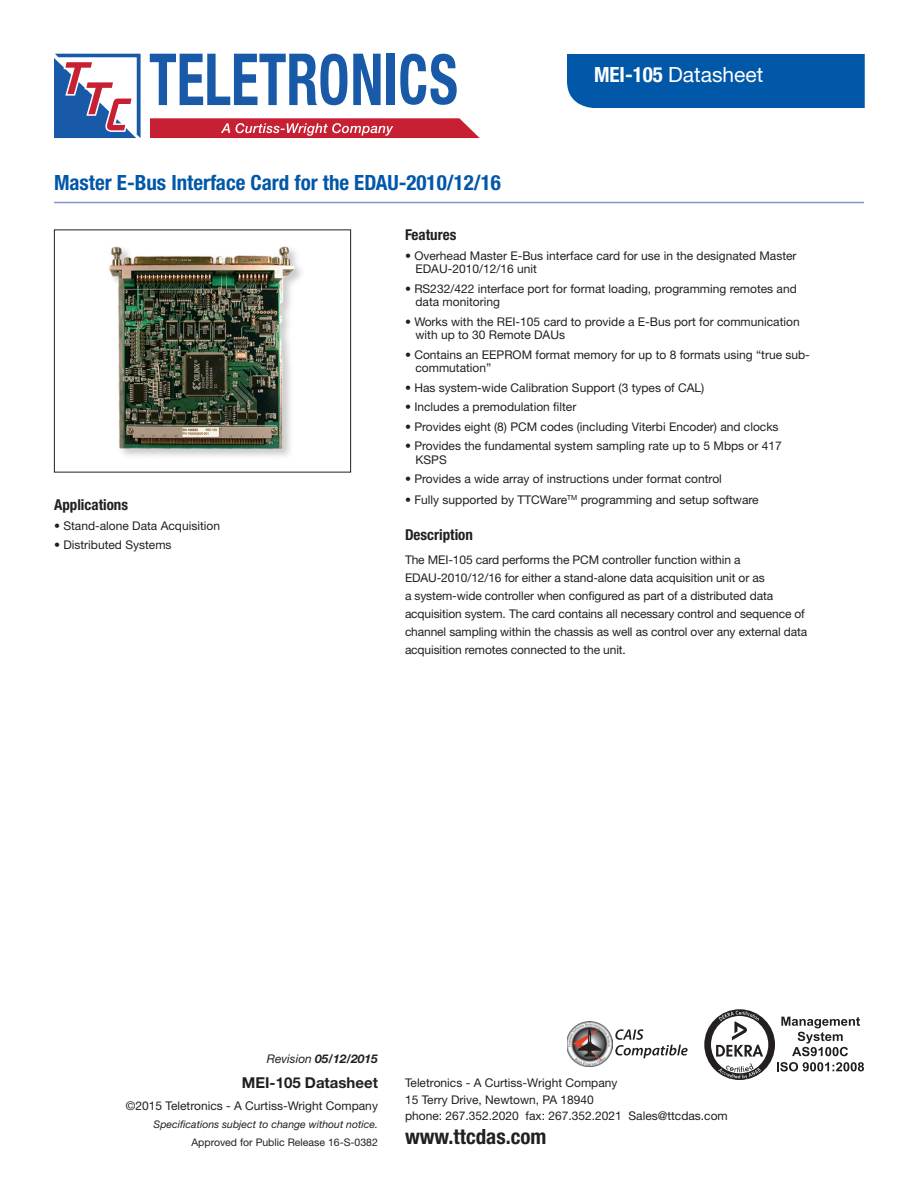
<style>
.page{position:relative;width:918px;height:1188px;background:#fff}
.page>*{position:absolute;margin:0;border:0;box-sizing:border-box;transform-origin:0 0}
.t1{font:700 condensed 21px "Helvetica Neue LT Std";color:#0157a8}
.t2{font:21px "Helvetica Neue LT Std";color:#fff}
.t3{font:700 condensed 21px "Helvetica Neue LT Std";color:#231f20}
.t4{font:700 condensed 15px "Helvetica Neue LT Std";color:#231f20}
.t5{font:700 15px "Helvetica Neue LT Std";color:#231f20}
.t6{font:12px/13.5px "Helvetica Neue LT Std";color:#231f20}
.t7{font:italic 700 12px "Helvetica Neue LT Std";color:#231f20}
.t8{font:italic 10.5px "Helvetica Neue LT Std";color:#231f20}
.t9{font:10.5px "Helvetica Neue LT Std";color:#231f20}
.s1{font-weight:700;font-stretch:condensed}
.s2{font-weight:400}
</style>
<div class="page">
<div style="left:567px;top:54px;width:298px;height:54px;background:#0157a8"></div>
<hr style="left:54px;top:202px;width:810px;height:1px;background:#8295cb">
<img style="left:109px;top:246px;width:192px;height:211px">
<div style="left:54px;top:230px;width:297px;height:242px;border:1px solid #231f20"></div>
<img style="left:567px;top:1021px;width:45px;height:46px">
<svg style="left:615px;top:1029px;width:73px;height:29px"></svg>
<svg style="left:704px;top:1009px;width:160px;height:71px"></svg>
<svg style="left:54px;top:54px;width:87px;height:84px"></svg>
<svg style="left:150px;top:54px;width:197px;height:51px"></svg>
<svg style="left:353px;top:54px;width:28px;height:51px"></svg>
<div style="left:387px;top:54px;width:8px;height:51px;background:#185aa7"></div>
<svg style="left:400px;top:54px;width:57px;height:51px"></svg>
<svg style="left:150px;top:118px;width:330px;height:20px;background:#ce3d4d"></svg>
<h1 class="t1" style="left:54px;top:170px;width:449px">Master E-Bus Interface Card for the EDAU-2010/12/16</h1>
<h1 class="t2" style="left:594px;top:63px;width:171px"><span class="s1">MEI-105</span> Datasheet</h1>
<p class="t4" style="left:54px;top:496px;width:76px">Applications</p>
<p class="t6" style="left:54px;top:519px;width:168px">• Stand-alone Data Acquisition</p>
<p class="t6" style="left:54px;top:538px;width:119px">• Distributed Systems</p>
<p class="t4" style="left:405px;top:226px;width:53px">Features</p>
<p class="t6" style="left:416px;top:249px;width:383px;text-indent:-10px">• Overhead Master E-Bus interface card for use in the designated Master<br>EDAU-2010/12/16 unit</p>
<p class="t6" style="left:416px;top:282px;width:383px;text-indent:-10px">• RS232/422 interface port for format loading, programming remotes and data monitoring</p>
<p class="t6" style="left:416px;top:315px;width:386px;text-indent:-10px">• Works with the REI-105 card to provide a E-Bus port for communication with up to 30 Remote DAUs</p>
<p class="t6" style="left:416px;top:348px;width:396px;text-indent:-10px">• Contains an EEPROM format memory for up to 8 formats using “true sub&shy;commutation”</p>
<p class="t6" style="left:405px;top:381px;width:301px">• Has system-wide Calibration Support (3 types of CAL)</p>
<p class="t6" style="left:405px;top:400px;width:173px">• Includes a premodulation filter</p>
<p class="t6" style="left:405px;top:420px;width:375px">• Provides eight (8) PCM codes (including Viterbi Encoder) and clocks</p>
<p class="t6" style="left:416px;top:439px;width:368px;text-indent:-10px">• Provides the fundamental system sampling rate up to 5 Mbps or 417<br>KSPS</p>
<p class="t6" style="left:405px;top:472px;width:318px">• Provides a wide array of instructions under format control</p>
<p class="t6" style="left:405px;top:493px;width:355px">• Fully supported by TTCWare<sup>TM</sup> programming and setup software</p>
<p class="t4" style="left:405px;top:526px;width:69px">Description</p>
<p class="t6" style="left:405px;top:551px;width:404px;line-height:18px">The MEI-105 card performs the PCM controller function within a EDAU-2010/12/16 for either a stand-alone data acquisition unit or as<br>a system-wide controller when configured as part of a distributed data acquisition system. The card contains all necessary control and sequence of channel sampling within the chassis as well as control over any external data acquisition remotes connected to the unit.</p>
<p class="t7" style="left:267px;top:1051px;width:113px"><span class="s2">Revision</span> 05/12/2015</p>
<p class="t5" style="left:242px;top:1073px;width:138px">MEI-105 Datasheet</p>
<p class="t6" style="left:126px;top:1099px;width:254px">©2015 Teletronics - A Curtiss-Wright Company</p>
<p class="t8" style="left:154px;top:1118px;width:226px">Specifications subject to change without notice.</p>
<p class="t9" style="left:191px;top:1136px;width:188px">Approved for Public Release 16-S-0382</p>
<p class="t6" style="left:405px;top:1074px;width:324px;line-height:16.5px">Teletronics - A Curtiss-Wright Company<br>15 Terry Drive, Newtown, PA 18940<br>phone: 267.352.2020 fax: 267.352.2021 Sales@ttcdas.com</p>
<h1 class="t3" style="left:405px;top:1124px;width:143px">www.ttcdas.com</h1>
</div>
